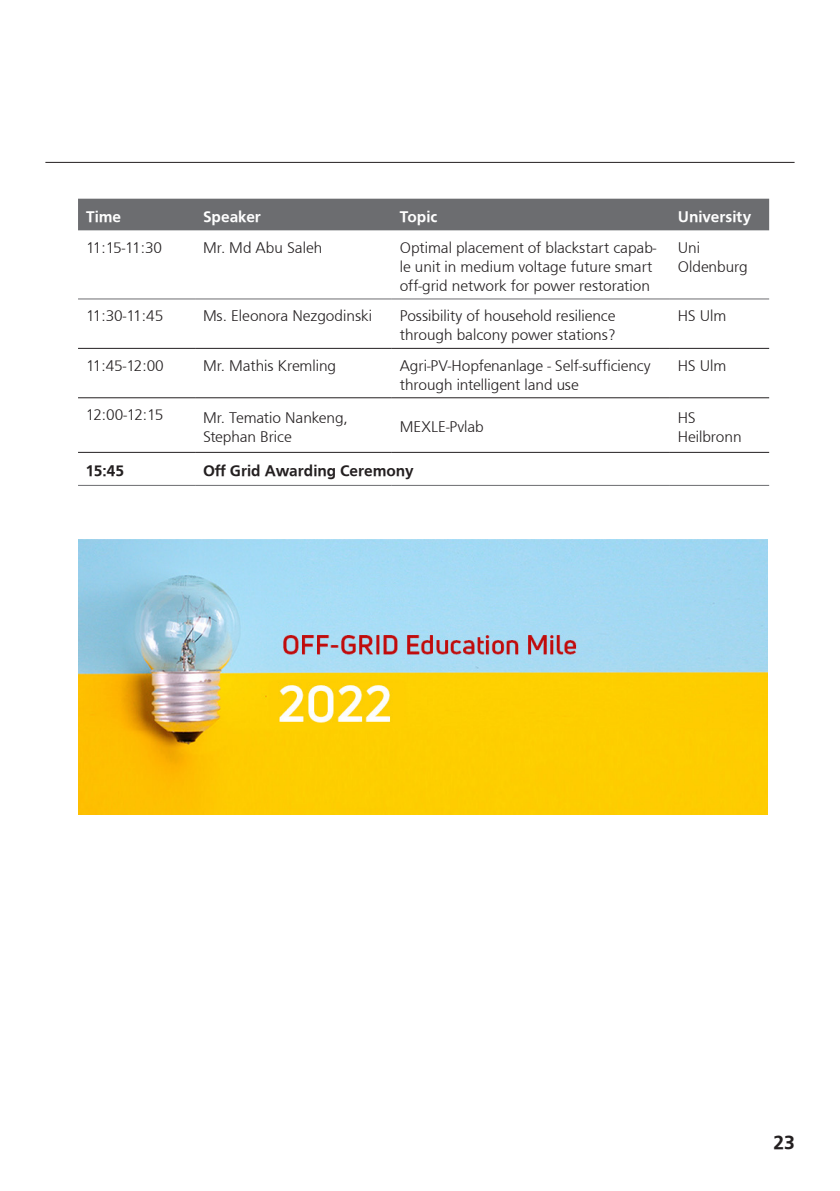
<style>
.page{position:relative;width:840px;height:1191px;background:#fff}
.page>*{position:absolute;margin:0;border:0;box-sizing:border-box;transform-origin:0 0}
.t1{font:500 20px "Front Page";color:#231f20}
.t2{font:300 16px/19.2px "Front Page";color:#231f20}
.t3{font:500 16px "Front Page";color:#231f20}
.t4{font:500 16px "Front Page";color:#fff}
</style>
<div class="page">
<hr style="left:45px;top:162px;width:749px;height:1px;background:#231f20">
<div style="left:78px;top:199px;width:690px;height:31px;background:#6c6d70"></div>
<svg style="left:195px;top:398px;width:573px;height:54px"></svg>
<hr style="left:78px;top:348px;width:117px;height:1px;background:#231f20">
<hr style="left:195px;top:348px;width:196px;height:1px;background:#231f20">
<hr style="left:391px;top:348px;width:278px;height:1px;background:#231f20">
<hr style="left:669px;top:348px;width:99px;height:1px;background:#231f20">
<hr style="left:78px;top:397px;width:117px;height:1px;background:#231f20">
<hr style="left:195px;top:397px;width:196px;height:1px;background:#231f20">
<hr style="left:391px;top:397px;width:278px;height:1px;background:#231f20">
<hr style="left:669px;top:397px;width:99px;height:1px;background:#231f20">
<hr style="left:78px;top:452px;width:117px;height:1px;background:#231f20">
<hr style="left:195px;top:452px;width:196px;height:1px;background:#231f20">
<hr style="left:391px;top:452px;width:278px;height:1px;background:#231f20">
<hr style="left:669px;top:452px;width:99px;height:1px;background:#231f20">
<hr style="left:78px;top:299px;width:117px;height:1px;background:#6c6d70">
<hr style="left:195px;top:299px;width:196px;height:1px;background:#6c6d70">
<hr style="left:391px;top:299px;width:278px;height:1px;background:#6c6d70">
<hr style="left:669px;top:299px;width:99px;height:1px;background:#6c6d70">
<hr style="left:78px;top:485px;width:117px;height:1px;background:#6c6d70">
<hr style="left:195px;top:485px;width:196px;height:1px;background:#6c6d70">
<hr style="left:391px;top:485px;width:278px;height:1px;background:#6c6d70">
<hr style="left:669px;top:485px;width:99px;height:1px;background:#6c6d70">
<img style="left:78px;top:539px;width:689px;height:275px">
<p class="t4" style="left:86px;top:207px;width:37px">Time</p>
<p class="t4" style="left:203px;top:207px;width:59px">Speaker</p>
<p class="t4" style="left:399px;top:207px;width:39px">Topic</p>
<p class="t4" style="left:677px;top:207px;width:75px">University</p>
<p class="t2" style="left:86px;top:238px;width:78px">11:15-11:30</p>
<p class="t2" style="left:203px;top:238px;width:120px">Mr. Md Abu Saleh</p>
<p class="t2" style="left:399px;top:238px;width:258px">Optimal placement of blackstart capab&shy;le unit in medium voltage future smart off-grid network for power restoration</p>
<p class="t2" style="left:677px;top:238px;width:72px">Uni<br>Oldenburg</p>
<p class="t2" style="left:86px;top:306px;width:79px">11:30-11:45</p>
<p class="t2" style="left:203px;top:306px;width:170px">Ms. Eleonora Nezgodinski</p>
<p class="t2" style="left:399px;top:306px;width:217px">Possibility of household resilience through balcony power stations?</p>
<p class="t2" style="left:677px;top:306px;width:50px">HS Ulm</p>
<p class="t2" style="left:86px;top:356px;width:79px">11:45-12:00</p>
<p class="t2" style="left:203px;top:356px;width:135px">Mr. Mathis Kremling</p>
<p class="t2" style="left:399px;top:356px;width:252px">Agri-PV-Hopfenanlage - Self-sufficiency through intelligent land use</p>
<p class="t2" style="left:677px;top:356px;width:50px">HS Ulm</p>
<p class="t2" style="left:86px;top:405px;width:79px">12:00-12:15</p>
<p class="t2" style="left:203px;top:408px;width:146px">Mr. Tematio Nankeng,<br>Stephan Brice</p>
<p class="t2" style="left:399px;top:417px;width:85px">MEXLE-Pvlab</p>
<p class="t2" style="left:677px;top:408px;width:65px">HS<br>Heilbronn</p>
<p class="t3" style="left:86px;top:461px;width:39px">15:45</p>
<p class="t3" style="left:203px;top:461px;width:212px">Off Grid Awarding Ceremony</p>
<p class="t1" style="left:773px;top:1130px;width:23px">23</p>
</div>
